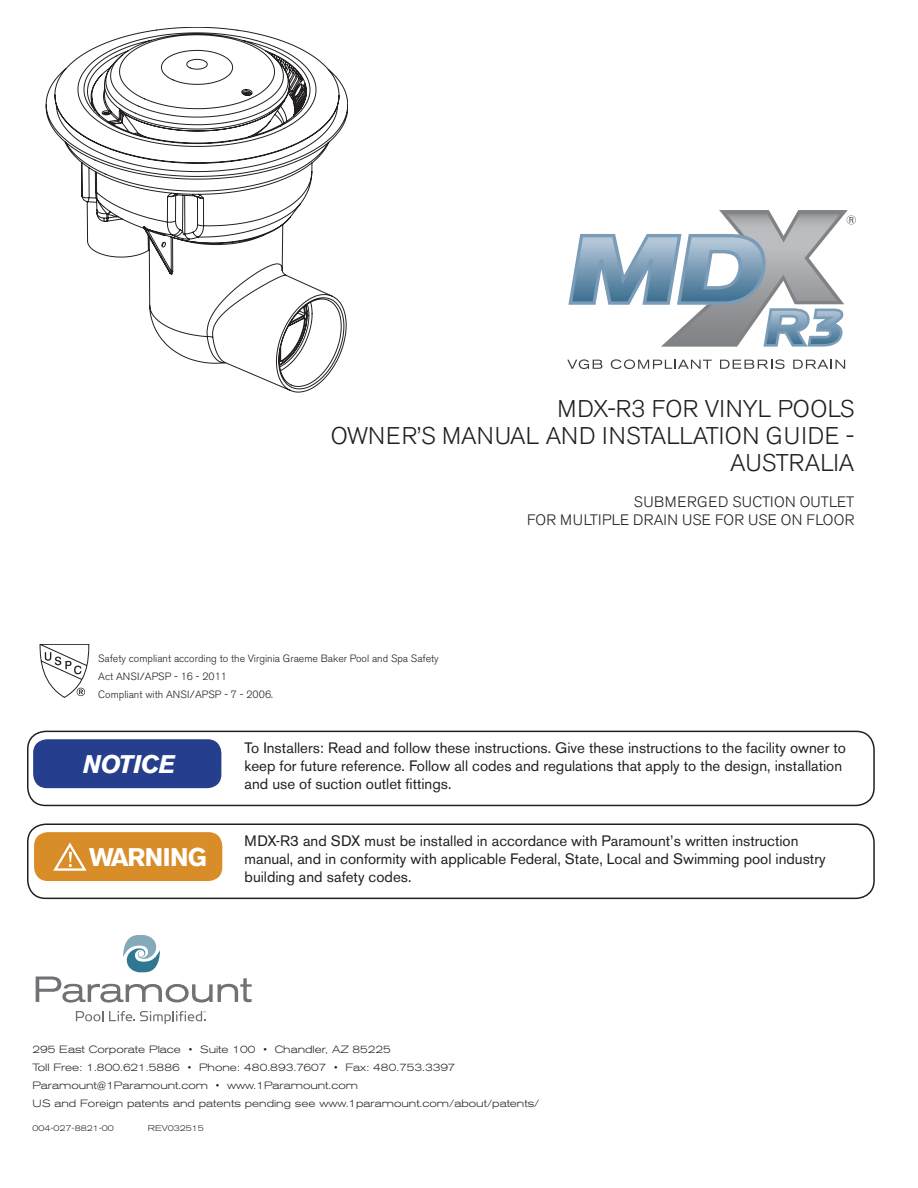
<style>
.page{position:relative;width:918px;height:1188px;background:#fff}
.page>*{position:absolute;margin:0;border:0;box-sizing:border-box;transform-origin:0 0}
.t1{font:700 25.35px "Akzidenz Grotesk BE";letter-spacing:-.03em;color:#fff}
.t2{font:italic 700 25.35px "Akzidenz Grotesk BE";letter-spacing:-.02em;color:#fff}
.t3{font:300 24px/27px "Akzidenz Grotesk BE";color:#231f20;text-align:right}
.t4{font:15px/18px "Akzidenz Grotesk BE";color:#231f20}
.t5{font:300 15px/18px "Akzidenz Grotesk BE";letter-spacing:.02em;color:#231f20;text-align:right}
.t6{font:300 expanded 10.5px/18px "Akzidenz Grotesk BE";color:#231f20}
.t7{font:300 10.5px/18px "Akzidenz Grotesk BE";color:#231f20}
.t8{font:300 expanded 8.25px "Akzidenz Grotesk BE";color:#231f20}
</style>
<div class="page">
<svg style="left:36px;top:935px;width:216px;height:68px"></svg>
<svg style="left:76px;top:1011px;width:130px;height:13px"></svg>
<svg style="left:567px;top:359px;width:35px;height:10px"></svg>
<svg style="left:611px;top:359px;width:101px;height:10px"></svg>
<svg style="left:720px;top:359px;width:65px;height:10px"></svg>
<svg style="left:793px;top:360px;width:52px;height:9px"></svg>
<svg style="left:568px;top:210px;width:288px;height:137px"></svg>
<svg style="left:40px;top:644px;width:49px;height:54px"></svg>
<svg style="left:46px;top:27px;width:302px;height:365px"></svg>
<div style="left:34px;top:832px;width:188px;height:49px;background:#d98d28;border-radius:14px"></div>
<svg style="left:53px;top:842px;width:34px;height:29px"></svg>
<div style="left:27px;top:824px;width:848px;height:75px;border:2px solid #231f20;border-radius:18px"></div>
<div style="left:27px;top:731px;width:848px;height:75px;border:2px solid #231f20;border-radius:18px"></div>
<div style="left:33px;top:739px;width:188px;height:49px;background:#253f8e;border-radius:14px"></div>
<h2 class="t3" style="left:331px;top:396px;width:525px">MDX-R3 FOR VINYL POOLS<br>OWNER’S MANUAL AND INSTALLATION GUIDE -<br>AUSTRALIA</h2>
<p class="t5" style="left:527px;top:493px;width:329px">SUBMERGED SUCTION OUTLET<br>FOR MULTIPLE DRAIN USE FOR USE ON FLOOR</p>
<p class="t7" style="left:98px;top:649px;width:342px">Safety compliant according to the Virginia Graeme Baker Pool and Spa Safety<br>Act ANSI/APSP - 16 - 2011<br>Compliant with ANSI/APSP - 7 - 2006.</p>
<h1 class="t2" style="left:83px;top:749px;width:94px">NOTICE</h1>
<h1 class="t1" style="left:89px;top:843px;width:119px">WARNING</h1>
<p class="t4" style="left:245px;top:739px;width:603px">To Installers: Read and follow these instructions. Give these instructions to the facility owner to keep for future reference. Follow all codes and regulations that apply to the design, installation and use of suction outlet fittings.</p>
<p class="t4" style="left:245px;top:832px;width:582px">MDX-R3 and SDX must be installed in accordance with Paramount’s written instruction manual, and in conformity with applicable Federal, State, Local and Swimming pool industry building and safety codes.</p>
<p class="t6" style="left:32px;top:1041px;width:509px">295 East Corporate Place • Suite 100 • Chandler, AZ 85225<br>Toll Free: 1.800.621.5886 • Phone: 480.893.7607 • Fax: 480.753.3397<br>Paramount@1Paramount.com • www.1Paramount.com<br>US and Foreign patents and patents pending see www.1paramount.com/about/patents/</p>
<p class="t8" style="left:32px;top:1123px;width:83px">004-027-8821-00</p>
<p class="t8" style="left:148px;top:1123px;width:58px">REV032515</p>
</div>
